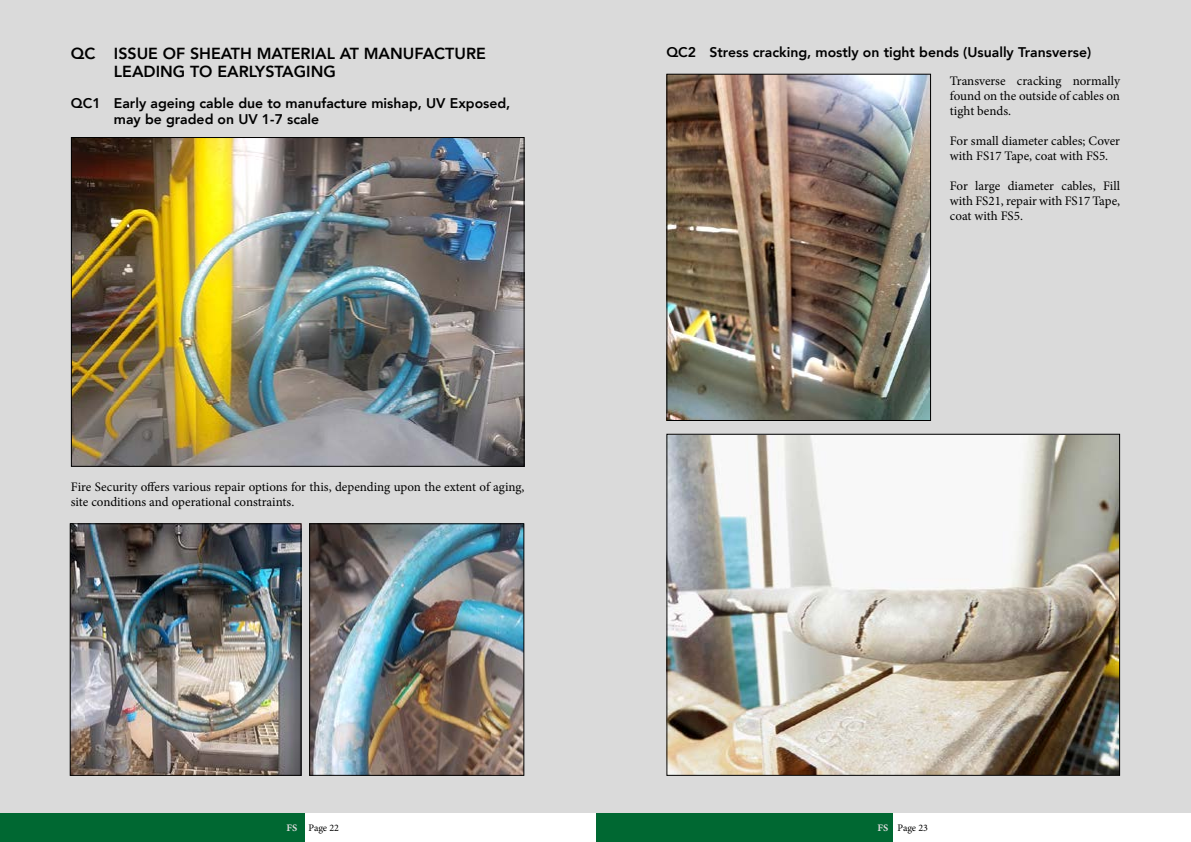
<style>
.page{position:relative;width:1191px;height:842px;background:#fff}
.page>*{position:absolute;margin:0;border:0;box-sizing:border-box;transform-origin:0 0}
.t1{font:800 16px/18px "Avenir";color:#000}
.t2{font:800 14px/16px "Avenir";color:#000}
.t3{font:13px/15px "Minion Pro";color:#000}
.t4{font:10px "Minion Pro";letter-spacing:-.005em;color:#000}
.s1{font-family:"Minion Pro Bold Capt";color:#dadada}
</style>
<div class="page">
<div style="left:0;top:0;width:595px;height:814px;background:#dadada"></div>
<div style="left:595px;top:0;width:596px;height:814px;background:#dadada"></div>
<div style="left:595px;top:814px;width:298px;height:28px;background:#006832"></div>
<div style="left:0;top:814px;width:305px;height:28px;background:#006832"></div>
<img style="left:73px;top:139px;width:449px;height:326px">
<div style="left:71px;top:137px;width:453px;height:330px;border:1px solid #000"></div>
<img style="left:72px;top:525px;width:227px;height:249px">
<div style="left:70px;top:523px;width:231px;height:253px;border:1px solid #000"></div>
<img style="left:311px;top:525px;width:211px;height:249px">
<div style="left:309px;top:523px;width:215px;height:253px;border:1px solid #000"></div>
<img style="left:668px;top:76px;width:261px;height:343px">
<div style="left:666px;top:74px;width:265px;height:347px;border:1px solid #000"></div>
<img style="left:668px;top:436px;width:450px;height:338px">
<div style="left:666px;top:434px;width:454px;height:342px;border:1px solid #000"></div>
<p class="t1" style="left:114px;top:44px;width:373px;text-indent:-43px">QC ISSUE OF SHEATH MATERIAL AT MANUFACTURE<br>LEADING TO EARLYSTAGING</p>
<p class="t2" style="left:114px;top:95px;width:398px;text-indent:-43px">QC1 Early ageing cable due to manufacture mishap, UV Exposed, may be graded on UV 1-7 scale</p>
<p class="t3" style="left:71px;top:480px;width:455px">Fire Security offers various repair options for this, depending upon the extent of aging, site conditions and operational constraints.</p>
<p class="t2" style="left:666px;top:44px;width:426px">QC2 Stress cracking, mostly on tight bends (Usually Transverse)</p>
<p class="t3" style="left:950px;top:74px;width:172px;text-align:justify">Transverse cracking normally found on the outside of cables on tight bends.</p>
<p class="t3" style="left:950px;top:134px;width:172px">For small diameter cables; Cover with FS17 Tape, coat with FS5.</p>
<p class="t3" style="left:950px;top:179px;width:172px;text-align:justify">For large diameter cables, Fill with FS21, repair with FS17 Tape, coat with FS5.</p>
<p class="t4" style="left:286px;top:821px;width:54px"><span class="s1">FS</span> Page 22</p>
<p class="t4" style="left:877px;top:821px;width:52px"><span class="s1">FS</span> Page 23</p>
</div>
